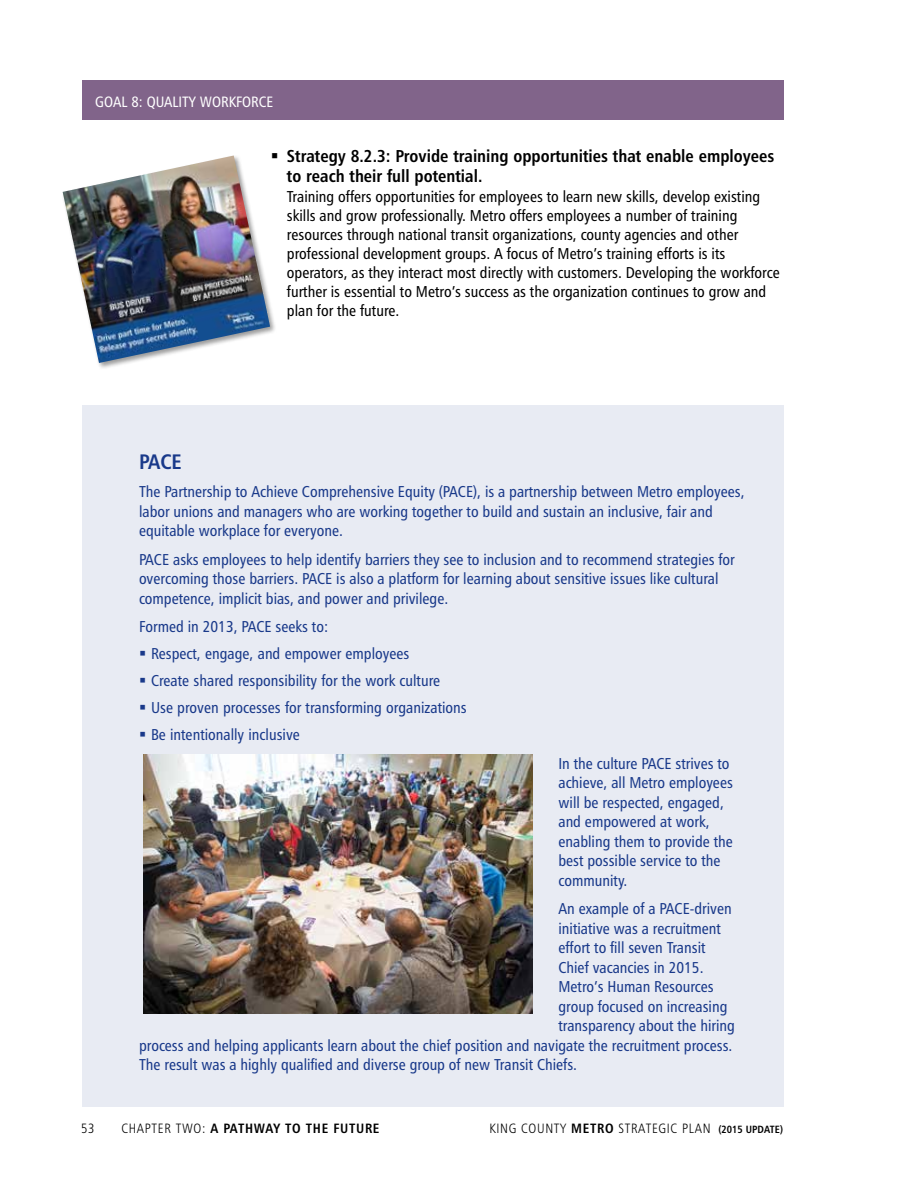
<style>
.page{position:relative;width:918px;height:1188px;background:#fff}
.page>*{position:absolute;margin:0;border:0;box-sizing:border-box;transform-origin:0 0}
.t1{font:21px "Humanist 777 BT Bold Condensed B";color:#19398a}
.t2{font:17.25px/19.5px "Humanist 777 BT Bold Condensed B";color:#000}
.t3{font:15.75px/19.5px "Humanist 777 BT Roman Condensed B";color:#19398a}
.t4{font:15.75px/19px "Humanist 777 BT Roman Condensed B";color:#000}
.t5{font:15px "Humanist 777 BT Roman Condensed B";color:#fff}
.t6{font:13.5px "Humanist 777 BT Light Condensed B";letter-spacing:.05em;color:#000}
.t7{font:13.5px "Humanist 777 BT Bold Condensed B";letter-spacing:.05em;color:#000}
.s1{font-family:"Humanist 777 BT Light Condensed B"}
.s2{font-family:"Humanist 777 BT Bold Condensed B"}
.s3{font-family:"Humanist 777 BT Bold Condensed B";font-size:10.5px}
</style>
<div class="page">
<div style="left:82px;top:405px;width:702px;height:702px;background:#e8ebf3"></div>
<div style="left:82px;top:80px;width:702px;height:39px;background:#81648a"></div>
<img style="left:63px;top:156px;width:207px;height:207px">
<img style="left:143px;top:754px;width:389px;height:259px">
<p class="t5" style="left:95px;top:92px;width:180px">GOAL 8: QUALITY WORKFORCE</p>
<p class="t2" style="left:287px;top:146px;width:489px;text-indent:-16px">▪ Strategy 8.2.3: Provide training opportunities that enable employees to reach their full potential.</p>
<p class="t4" style="left:287px;top:187px;width:494px">Training offers opportunities for employees to learn new skills, develop existing skills and grow professionally. Metro offers employees a number of training resources through national transit organizations, county agencies and other professional development groups. A focus of Metro’s training efforts is its operators, as they interact most directly with customers. Developing the workforce further is essential to Metro’s success as the organization continues to grow and plan for the future.</p>
<h1 class="t1" style="left:139px;top:448px;width:44px">PACE</h1>
<p class="t3" style="left:139px;top:482px;width:607px">The Partnership to Achieve Comprehensive Equity (PACE), is a partnership between Metro employees, labor unions and managers who are working together to build and sustain an inclusive, fair and equitable workplace for everyone.</p>
<p class="t3" style="left:139px;top:549px;width:597px">PACE asks employees to help identify barriers they see to inclusion and to recommend strategies for overcoming those barriers. PACE is also a platform for learning about sensitive issues like cultural competence, implicit bias, and power and privilege.</p>
<p class="t3" style="left:151px;top:613px;width:317px;line-height:27px;text-indent:-12px">Formed in 2013, PACE seeks to:<br>Respect, engage, and empower employees<br>Create shared responsibility for the work culture<br>Use proven processes for transforming organizations Be intentionally inclusive</p>
<p class="t3" style="left:558px;top:753px;width:176px">In the culture PACE strives to achieve, all Metro employees will be respected, engaged, and empowered at work, enabling them to provide the best possible service to the community.</p>
<p class="t3" style="left:558px;top:899px;width:175px">An example of a PACE-driven</p>
<p class="t3" style="left:558px;top:918px;width:164px">initiative was a recruitment</p>
<p class="t3" style="left:558px;top:938px;width:149px">effort to fill seven Transit</p>
<p class="t3" style="left:558px;top:957px;width:147px">Chief vacancies in 2015.</p>
<p class="t3" style="left:558px;top:977px;width:157px">Metro’s Human Resources</p>
<p class="t3" style="left:558px;top:996px;width:171px">group focused on increasing</p>
<p class="t3" style="left:558px;top:1016px;width:178px">transparency about the hiring</p>
<p class="t3" style="left:139px;top:1035px;width:595px">process and helping applicants learn about the chief position and navigate the recruitment process.</p>
<p class="t3" style="left:139px;top:1055px;width:440px">The result was a highly qualified and diverse group of new Transit Chiefs.</p>
<p class="t6" style="left:81px;top:1120px;width:15px">53</p>
<p class="t7" style="left:122px;top:1120px;width:260px"><span class="s1">CHAPTER TWO:</span> A PATHWAY TO THE FUTURE</p>
<p class="t6" style="left:490px;top:1120px;width:295px">KING COUNTY <span class="s2">METRO</span> STRATEGIC PLAN <span class="s3">(2015 UPDATE)</span></p>
</div>
